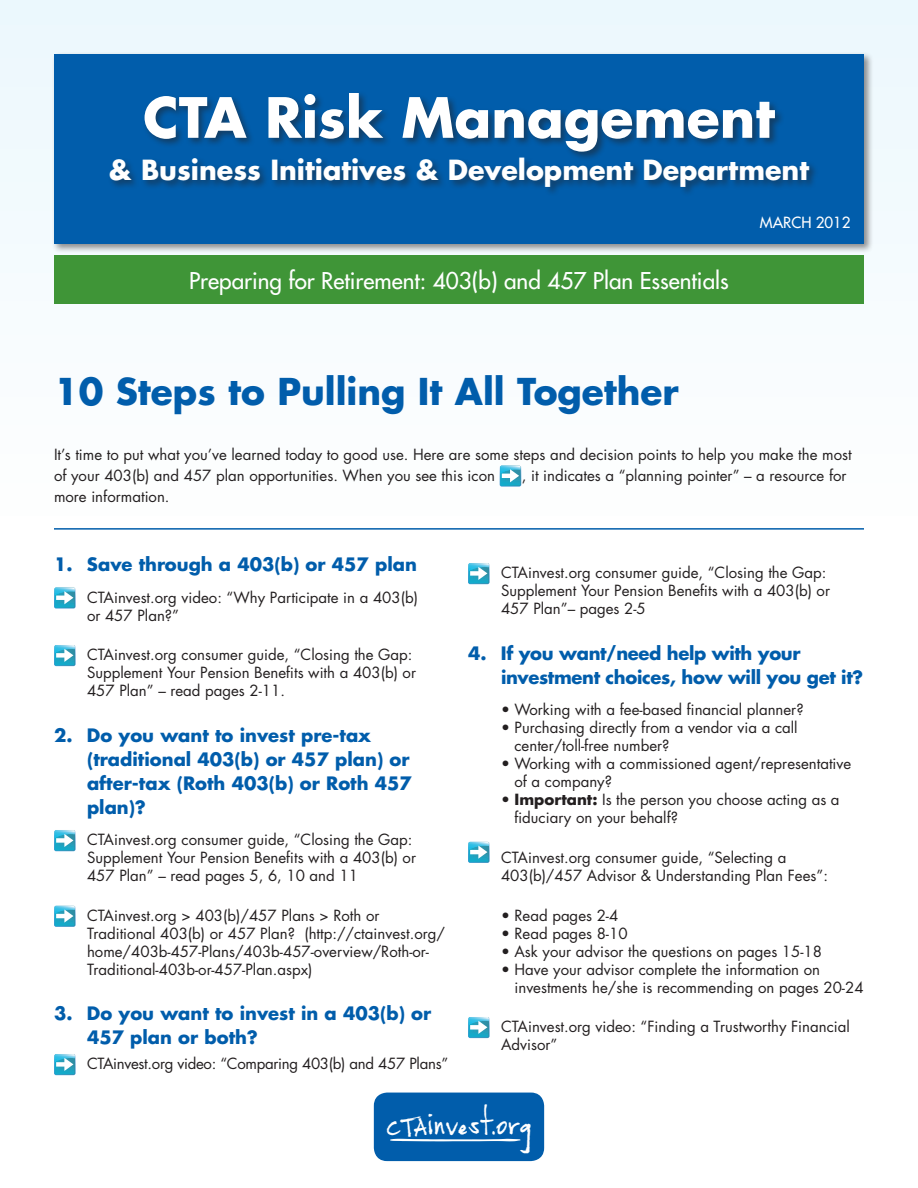
<style>
.page{position:relative;width:918px;height:1188px;background:#fff}
.page>*{position:absolute;margin:0;border:0;box-sizing:border-box;transform-origin:0 0}
.t1{font:700 54px "Futura";color:#fff}
.HEADLINE{font:700 36px "Futura";color:#015dab}
.t2{font:28.5px "Alfalfa";letter-spacing:-.005em;color:#fff}
.t3{font:700 27px "Futura";color:#fff}
.t4{font:22.5px "Futura";color:#fff}
.t5{font:20.4px "Alfalfa";color:#fff;scale:10 1}
.SUBHEAD{font:700 18px/24px "Futura";color:#015dab}
.SUBHEAD-2{font:700 18px/24px "Futura";letter-spacing:-.02em;color:#015dab}
.BODY{font:15px/18px "Futura";color:#231f20}
.BODY-2{font:15px "Futura";letter-spacing:-.02em;color:#231f20}
.t6{font:15px "Futura";color:#fff}
.s1{font-weight:700}
</style>
<div class="page">
<div style="left:0;top:0;width:918px;height:1188px;background:linear-gradient(to bottom,#f1f9fd,#fff)"></div>
<div style="left:52px;top:52px;width:822px;height:202px;background:#231f20;opacity:.5"></div>
<div style="left:54px;top:54px;width:810px;height:190px;background:#015dab"></div>
<div style="left:54px;top:255px;width:810px;height:48px;background:#3f9537"></div>
<div style="left:373px;top:1092px;width:172px;height:70px;background:#015dab;border-radius:14px"></div>
<div style="left:372px;top:1090px;width:174px;height:73px;border:2px solid #fff;border-radius:14px"></div>
<div style="left:108px;top:91px;width:711px;height:106px;background:#231f20;opacity:.5"></div>
<svg style="left:500px;top:465px;width:21px;height:22px"></svg>
<svg style="left:54px;top:587px;width:22px;height:22px"></svg>
<svg style="left:54px;top:645px;width:22px;height:21px"></svg>
<svg style="left:54px;top:830px;width:22px;height:21px"></svg>
<svg style="left:54px;top:905px;width:22px;height:22px"></svg>
<svg style="left:54px;top:1054px;width:22px;height:21px"></svg>
<svg style="left:468px;top:563px;width:22px;height:21px"></svg>
<svg style="left:468px;top:841px;width:22px;height:22px"></svg>
<svg style="left:468px;top:1017px;width:22px;height:21px"></svg>
<hr style="left:54px;top:528px;width:810px;height:2px;background:#015dab">
<h1 class="t1" style="left:143px;top:80px;width:633px">CTA Risk Management</h1>
<h3 class="t3" style="left:109px;top:151px;width:702px">&amp; Business Initiatives &amp; Development Department</h3>
<p class="t6" style="left:760px;top:213px;width:92px">MARCH 2012</p>
<h3 class="t4" style="left:189px;top:266px;width:541px">Preparing for Retirement: 403(b) and 457 Plan Essentials</h3>
<p class="HEADLINE" style="left:54px;top:367px;width:626px">10 Steps to Pulling It All Together</p>
<p class="BODY" style="left:54px;top:443px;width:799px;line-height:21px">It’s time to put what you’ve learned today to good use. Here are some steps and decision points to help you make the most of your 403(b) and 457 plan opportunities. When you see this icon</p>
<p class="BODY" style="left:522px;top:466px;width:326px">, it indicates a “planning pointer” – a resource for</p>
<p class="BODY" style="left:54px;top:487px;width:117px">more information.</p>
<p class="SUBHEAD" style="left:54px;top:552px;width:364px">1. Save through a 403(b) or 457 plan</p>
<p class="BODY" style="left:87px;top:588px;width:333px">CTAinvest.org video: “Why Participate in a 403(b) or 457 Plan?”</p>
<p class="BODY" style="left:87px;top:645px;width:331px">CTAinvest.org consumer guide, “Closing the Gap:<br>Supplement Your Pension Benefits with a 403(b) or<br>457 Plan” – read pages 2-11.</p>
<p class="SUBHEAD" style="left:87px;top:722px;width:326px;text-indent:-33px">2. Do you want to invest pre-tax (traditional 403(b) or 457 plan) or after-tax (Roth 403(b) or Roth 457 plan)?</p>
<p class="BODY" style="left:87px;top:831px;width:331px">CTAinvest.org consumer guide, “Closing the Gap:<br>Supplement Your Pension Benefits with a 403(b) or<br>457 Plan” – read pages 5, 6, 10 and 11</p>
<p class="BODY" style="left:87px;top:906px;width:360px">CTAinvest.org &gt; 403(b)/457 Plans &gt; Roth or Traditional 403(b) or 457 Plan? (http://ctainvest.org/ home/403b-457-Plans/403b-457-overview/Roth-or-Traditional-403b-or-457-Plan.aspx)</p>
<p class="SUBHEAD" style="left:87px;top:1001px;width:346px;text-indent:-33px">3. Do you want to invest in a 403(b) or<br>457 plan or both?</p>
<p class="BODY-2" style="left:87px;top:1053px;width:363px">CTAinvest.org video: “Comparing 403(b) and 457 Plans”</p>
<p class="BODY" style="left:501px;top:563px;width:331px">CTAinvest.org consumer guide, “Closing the Gap:<br>Supplement Your Pension Benefits with a 403(b) or<br>457 Plan”– pages 2-5</p>
<p class="SUBHEAD-2" style="left:501px;top:641px;width:364px;text-indent:-33px">4. If you want/need help with your investment choices, how will you get it?</p>
<p class="BODY" style="left:501px;top:701px;width:304px">• Working with a fee-based financial planner?</p>
<p class="BODY" style="left:514px;top:719px;width:285px;text-indent:-13px">• Purchasing directly from a vendor via a call center/toll-free number?</p>
<p class="BODY" style="left:514px;top:755px;width:338px;text-indent:-13px">• Working with a commissioned agent/representative of a company?</p>
<p class="BODY" style="left:514px;top:791px;width:327px;text-indent:-13px">• <span class="s1">Important:</span> Is the person you choose acting as a fiduciary on your behalf?</p>
<p class="BODY" style="left:501px;top:848px;width:328px">CTAinvest.org consumer guide, “Selecting a<br>403(b)/457 Advisor &amp; Understanding Plan Fees”:</p>
<p class="BODY" style="left:501px;top:906px;width:119px">• Read pages 2-4</p>
<p class="BODY" style="left:501px;top:924px;width:128px">• Read pages 8-10</p>
<p class="BODY" style="left:501px;top:942px;width:323px">• Ask your advisor the questions on pages 15-18</p>
<p class="BODY" style="left:514px;top:960px;width:351px;text-indent:-13px">• Have your advisor complete the information on investments he/she is recommending on pages 20-24</p>
<p class="BODY" style="left:501px;top:1017px;width:350px">CTAinvest.org video: “Finding a Trustworthy Financial<br>Advisor”</p>
<p class="t2" style="left:386px;top:1109px;width:147px">CTAinvest.org</p>
<p class="t5" style="left:382px;top:1122px;width:16px">_</p>
</div>
